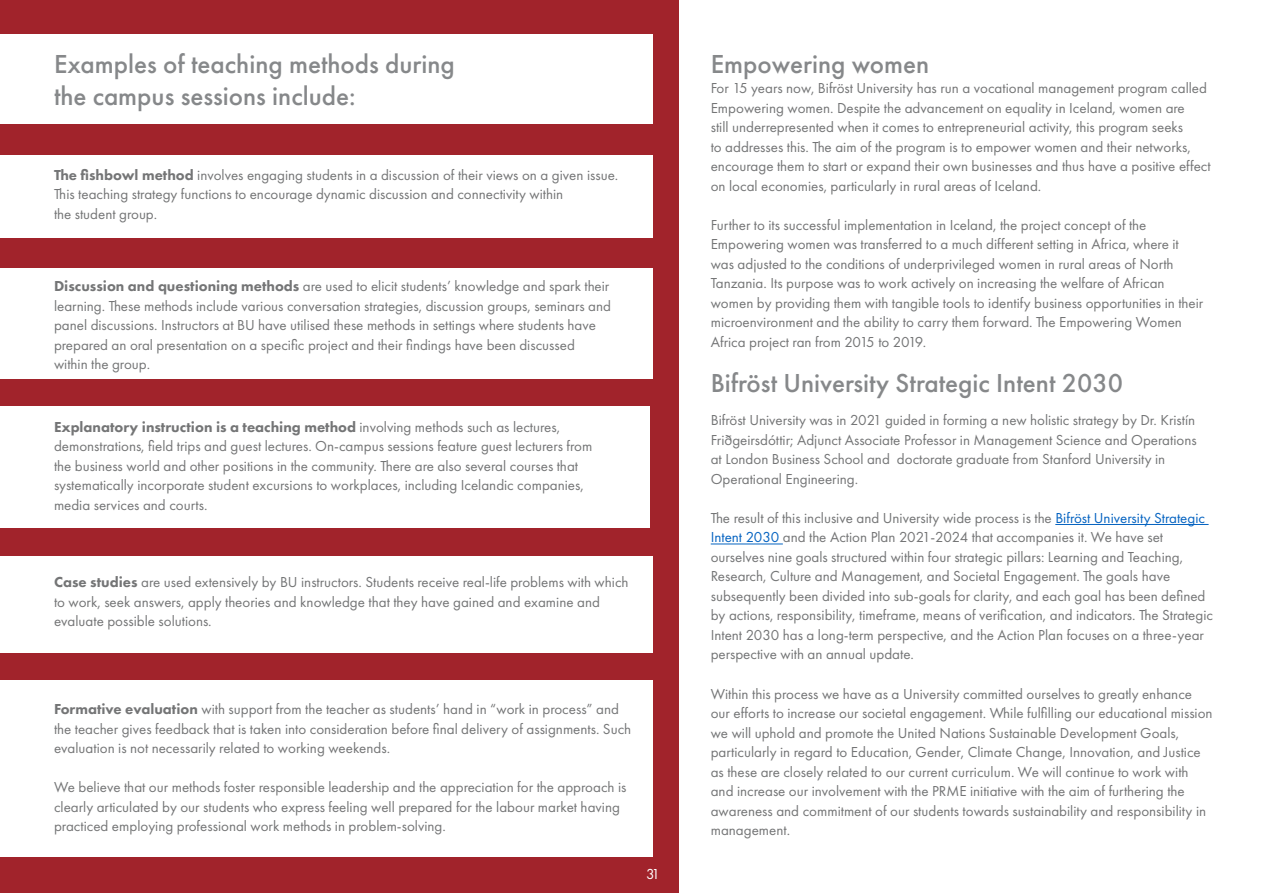
<style>
.page{position:relative;width:1263px;height:893px;background:#fff}
.page>*{position:absolute;margin:0;border:0;box-sizing:border-box;transform-origin:0 0}
.t1{font:500 27px "Futura PT";color:#86888a}
.t2{font:15px/19.5px "Futura PT";color:#747576}
.t3{font:15px "Futura PT";color:#fff}
.s1{font-weight:800}
.s2{color:#0563c1}
</style>
<div class="page">
<hr style="left:1055px;top:524px;width:153px;height:1px;background:#0563c1">
<hr style="left:711px;top:544px;width:72px;height:1px;background:#0563c1">
<div style="left:0;top:0;width:679px;height:893px;background:#a1232b"></div>
<div style="left:0;top:35px;width:652px;height:89px;background:#fff"></div>
<div style="left:0;top:155px;width:652px;height:83px;background:#fff"></div>
<div style="left:0;top:269px;width:652px;height:110px;background:#fff"></div>
<div style="left:0;top:406px;width:649px;height:121px;background:#fff"></div>
<div style="left:0;top:556px;width:652px;height:97px;background:#fff"></div>
<div style="left:0;top:680px;width:652px;height:177px;background:#fff"></div>
<p class="t1" style="left:54px;top:48px;width:402px">Examples of teaching methods during</p>
<p class="t1" style="left:54px;top:80px;width:303px">the campus sessions include:</p>
<p class="t2" style="left:54px;top:165px;width:566px"><span class="s1">The fishbowl method</span> involves engaging students in a discussion of their views on a given issue.</p>
<p class="t2" style="left:54px;top:185px;width:511px">This teaching strategy functions to encourage dynamic discussion and connectivity within</p>
<p class="t2" style="left:54px;top:204px;width:105px">the student group.</p>
<p class="t2" style="left:54px;top:276px;width:557px"><span class="s1">Discussion and questioning methods</span> are used to elicit students’ knowledge and spark their</p>
<p class="t2" style="left:54px;top:296px;width:559px">learning. These methods include various conversation strategies, discussion groups, seminars and</p>
<p class="t2" style="left:54px;top:315px;width:544px">panel discussions. Instructors at BU have utilised these methods in settings where students have</p>
<p class="t2" style="left:54px;top:335px;width:522px">prepared an oral presentation on a specific project and their findings have been discussed</p>
<p class="t2" style="left:54px;top:354px;width:98px">within the group.</p>
<p class="t2" style="left:54px;top:417px;width:540px"><span class="s1">Explanatory instruction is a teaching method</span> involving methods such as lectures, demonstrations, field trips and guest lectures. On-campus sessions feature guest lecturers from the business world and other positions in the community. There are also several courses that systematically incorporate student excursions to workplaces, including Icelandic companies,</p>
<p class="t2" style="left:54px;top:495px;width:155px">media services and courts.</p>
<p class="t2" style="left:54px;top:572px;width:576px"><span class="s1">Case studies</span> are used extensively by BU instructors. Students receive real-life problems with which to work, seek answers, apply theories and knowledge that they have gained and examine and evaluate possible solutions.</p>
<p class="t2" style="left:54px;top:700px;width:579px"><span class="s1">Formative evaluation</span> with support from the teacher as students’ hand in “work in process” and the teacher gives feedback that is taken into consideration before final delivery of assignments. Such evaluation is not necessarily related to working weekends.</p>
<p class="t2" style="left:54px;top:778px;width:574px">We believe that our methods foster responsible leadership and the appreciation for the approach is clearly articulated by our students who express feeling well prepared for the labour market having practiced employing professional work methods in problem-solving.</p>
<p class="t3" style="left:647px;top:865px;width:12px">31</p>
<p class="t1" style="left:711px;top:48px;width:220px">Empowering women</p>
<p class="t2" style="left:711px;top:78px;width:501px">For 15 years now, Bifröst University has run a vocational management program called Empowering women. Despite the advancement on equality in Iceland, women are<br>still underrepresented when it comes to entrepreneurial activity, this program seeks<br>to addresses this. The aim of the program is to empower women and their networks, encourage them to start or expand their own businesses and thus have a positive effect on local economies, particularly in rural areas of Iceland.</p>
<p class="t2" style="left:711px;top:215px;width:494px">Further to its successful implementation in Iceland, the project concept of the Empowering women was transferred to a much different setting in Africa, where it was adjusted to the conditions of underprivileged women in rural areas of North Tanzania. Its purpose was to work actively on increasing the welfare of African women by providing them with tangible tools to identify business opportunities in their microenvironment and the ability to carry them forward. The Empowering Women Africa project ran from 2015 to 2019.</p>
<p class="t1" style="left:711px;top:367px;width:414px">Bifröst University Strategic Intent 2030</p>
<p class="t2" style="left:711px;top:411px;width:487px">Bifröst University was in 2021 guided in forming a new holistic strategy by Dr. Kristín Friðgeirsdóttir; Adjunct Associate Professor in Management Science and Operations at London Business School and doctorate graduate from Stanford University in Operational Engineering.</p>
<p class="t2" style="left:711px;top:508px;width:504px">The result of this inclusive and University wide process is the <span class="s2">Bifröst University Strategic Intent 2030</span> and the Action Plan 2021-2024 that accompanies it. We have set ourselves nine goals structured within four strategic pillars: Learning and Teaching, Research, Culture and Management, and Societal Engagement. The goals have subsequently been divided into sub-goals for clarity, and each goal has been defined by actions, responsibility, timeframe, means of verification, and indicators. The Strategic Intent 2030 has a long-term perspective, and the Action Plan focuses on a three-year perspective with an annual update.</p>
<p class="t2" style="left:711px;top:684px;width:503px">Within this process we have as a University committed ourselves to greatly enhance our efforts to increase our societal engagement. While fulfilling our educational mission we will uphold and promote the United Nations Sustainable Development Goals, particularly in regard to Education, Gender, Climate Change, Innovation, and Justice as these are closely related to our current curriculum. We will continue to work with and increase our involvement with the PRME initiative with the aim of furthering the awareness and commitment of our students towards sustainability and responsibility in management.</p>
</div>
